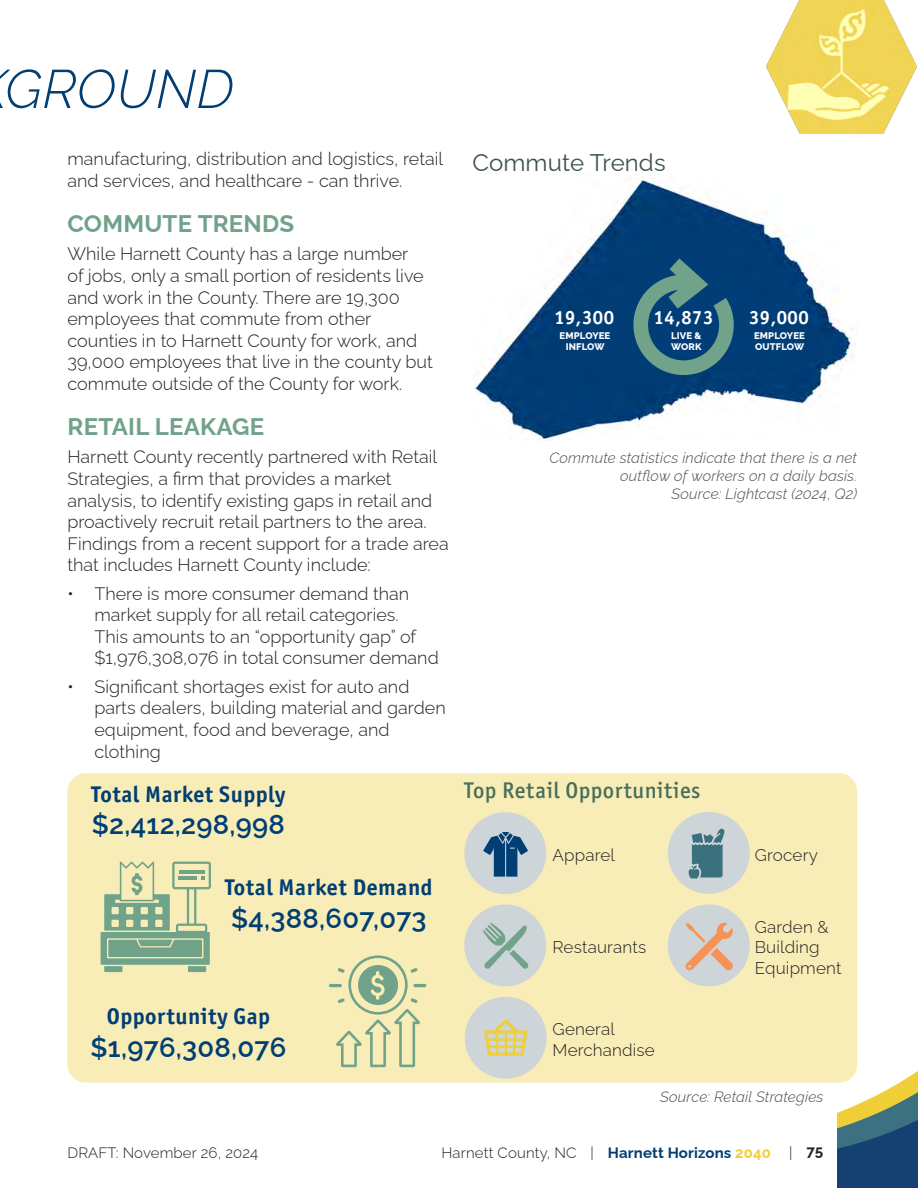
<style>
.page{position:relative;width:918px;height:1188px;background:#fff}
.page>*{position:absolute;margin:0;border:0;box-sizing:border-box;transform-origin:0 0}
.t1{font:italic 300 54px "Raleway";letter-spacing:.01em;color:#003e74}
.Board_Body_30_pt{font:600 27.3px "Raleway";letter-spacing:.01em;color:#003e74}
.Section_Header_2{font:700 24px "Raleway";letter-spacing:.01em;color:#71a28a}
.Graphic_Header{font:24px "Raleway";letter-spacing:.005em;color:#3d5547}
.Board_Subheader_1_40_pt{font:700 22.8px "Officina Sans ITC Pro";letter-spacing:.025em;color:#003e74}
.Board_Subheader_1_40_pt-2{font:500 22.8px "Officina Sans ITC Pro";letter-spacing:.025em;color:#486f5b}
.t2{font:700 19.2px "Officina Sans ITC Pro";letter-spacing:.025em;color:#fff}
.Body_Text_12_PT{font:300 18px/21.6px "Raleway";color:#231f20}
.Board_Body_30_pt-2{font:300 17.1px/20.5px "Raleway";letter-spacing:.01em;color:#231f20}
.Captions__Sources__right{font:italic 300 15px/18px "Raleway";letter-spacing:.01em;color:#4b4c4d;text-align:right}
.t3{font:300 15px "Raleway";letter-spacing:.01em;color:#231f20}
.t4{font:800 9.6px/11.6px "Raleway";letter-spacing:.01em;color:#fff}
.s1{font-weight:700;color:#003e74}
.s2{font-weight:700;color:#efce38}
.s3{font-weight:700}
</style>
<div class="page">
<svg style="left:837px;top:1069px;width:81px;height:119px"></svg>
<img style="left:767px;top:0;width:149px;height:134px">
<div style="left:68px;top:773px;width:789px;height:310px;background:#f8edb7;border-radius:18px"></div>
<svg style="left:101px;top:861px;width:110px;height:111px"></svg>
<svg style="left:329px;top:955px;width:97px;height:112px"></svg>
<div style="left:464px;top:812px;width:82px;height:82px;background:#ced5d8;border-radius:50%"></div>
<svg style="left:483px;top:832px;width:45px;height:45px"></svg>
<div style="left:464px;top:904px;width:82px;height:82px;background:#ced5d8;border-radius:50%"></div>
<svg style="left:483px;top:923px;width:46px;height:46px"></svg>
<div style="left:465px;top:997px;width:82px;height:82px;background:#ced5d8;border-radius:50%"></div>
<svg style="left:484px;top:1020px;width:44px;height:36px"></svg>
<div style="left:668px;top:812px;width:82px;height:82px;background:#ced5d8;border-radius:50%"></div>
<svg style="left:688px;top:828px;width:37px;height:51px"></svg>
<div style="left:668px;top:904px;width:82px;height:82px;background:#ced5d8;border-radius:50%"></div>
<svg style="left:685px;top:922px;width:48px;height:49px"></svg>
<img style="left:474px;top:177px;width:382px;height:264px">
<svg style="left:626px;top:243px;width:115px;height:139px;background:#1e577a"></svg>
<h1 class="t1" style="left:5px;top:46px;width:230px">GROUND</h1>
<p class="Body_Text_12_PT" style="left:68px;top:146px;width:377px">manufacturing, distribution and logistics, retail and services, and healthcare - can thrive.</p>
<p class="Section_Header_2" style="left:68px;top:205px;width:228px">COMMUTE TRENDS</p>
<p class="Body_Text_12_PT" style="left:68px;top:241px;width:367px">While Harnett County has a large number<br>of jobs, only a small portion of residents live and work in the County. There are 19,300 employees that commute from other counties in to Harnett County for work, and 39,000 employees that live in the county but commute outside of the County for work.</p>
<p class="Section_Header_2" style="left:68px;top:408px;width:198px">RETAIL LEAKAGE</p>
<p class="Body_Text_12_PT" style="left:68px;top:444px;width:383px">Harnett County recently partnered with Retail Strategies, a firm that provides a market analysis, to identify existing gaps in retail and proactively recruit retail partners to the area.<br>Findings from a recent support for a trade area that includes Harnett County include:</p>
<p class="Body_Text_12_PT" style="left:94px;top:581px;width:346px;text-indent:-27px">• There is more consumer demand than market supply for all retail categories.<br>This amounts to an “opportunity gap” of $1,976,308,076 in total consumer demand</p>
<p class="Body_Text_12_PT" style="left:94px;top:674px;width:353px;text-indent:-27px">• Significant shortages exist for auto and parts dealers, building material and garden equipment, food and beverage, and clothing</p>
<p class="Board_Subheader_1_40_pt" style="left:92px;top:780px;width:195px">Total Market Supply</p>
<p class="Board_Body_30_pt" style="left:92px;top:803px;width:195px">$2,412,298,998</p>
<p class="Board_Subheader_1_40_pt" style="left:225px;top:874px;width:209px">Total Market Demand</p>
<p class="Board_Body_30_pt" style="left:231px;top:897px;width:197px">$4,388,607,073</p>
<p class="Board_Subheader_1_40_pt" style="left:107px;top:1003px;width:165px">Opportunity Gap</p>
<p class="Board_Body_30_pt" style="left:91px;top:1026px;width:197px">$1,976,308,076</p>
<p class="Graphic_Header" style="left:472px;top:144px;width:195px">Commute Trends</p>
<p class="t2" style="left:554px;top:305px;width:61px">19,300</p>
<p class="t2" style="left:654px;top:305px;width:61px">14,873</p>
<p class="t4" style="left:560px;top:329px;width:52px;text-align:center">EMPLOYEE<br>INFLOW</p>
<p class="t4" style="left:671px;top:329px;width:32px">LIVE &amp;<br>WORK</p>
<p class="t2" style="left:749px;top:305px;width:61px">39,000</p>
<p class="t4" style="left:754px;top:329px;width:52px">EMPLOYEE<br>OUTFLOW</p>
<p class="Captions__Sources__right" style="left:549px;top:447px;width:309px">Commute statistics indicate that there is a net outflow of workers on a daily basis.</p>
<p class="Captions__Sources__right" style="left:672px;top:483px;width:187px">Source: Lightcast (2024, Q2)</p>
<p class="Board_Subheader_1_40_pt-2" style="left:464px;top:776px;width:238px">Top Retail Opportunities</p>
<p class="Board_Body_30_pt-2" style="left:553px;top:843px;width:64px">Apparel</p>
<p class="Board_Body_30_pt-2" style="left:755px;top:843px;width:65px">Grocery</p>
<p class="Board_Body_30_pt-2" style="left:553px;top:935px;width:95px">Restaurants</p>
<p class="Board_Body_30_pt-2" style="left:553px;top:1017px;width:104px">General<br>Merchandise</p>
<p class="Board_Body_30_pt-2" style="left:755px;top:915px;width:88px">Garden &amp;<br>Building<br>Equipment</p>
<p class="Captions__Sources__right" style="left:660px;top:1086px;width:165px">Source: Retail Strategies</p>
<p class="t3" style="left:68px;top:1141px;width:192px">DRAFT: November 26, 2024</p>
<p class="t3" style="left:442px;top:1141px;width:383px">Harnett County, NC | <span class="s1">Harnett Horizons</span> <span class="s2">2040</span> | <span class="s3">75</span></p>
</div>
